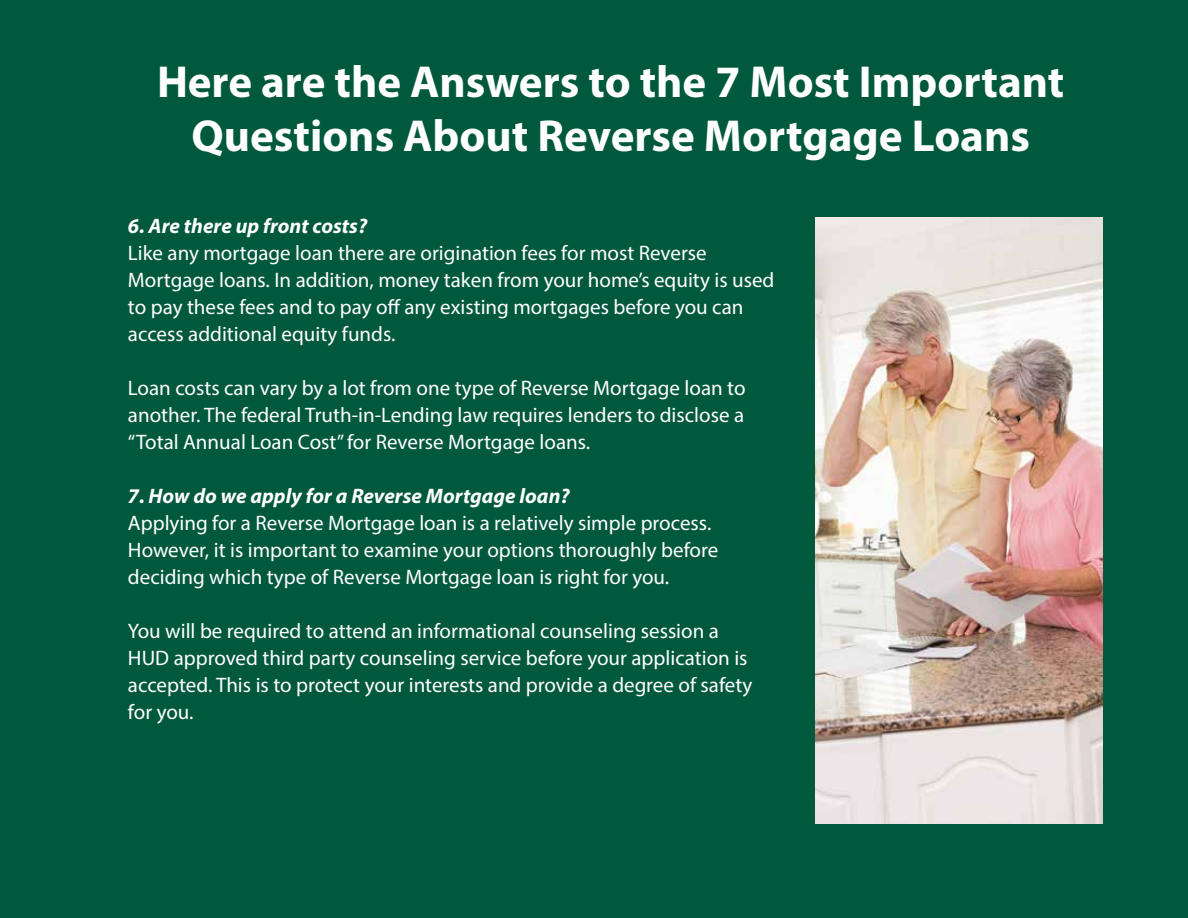
<style>
.page{position:relative;width:1188px;height:918px;background:#00583d}
.page>*{position:absolute;margin:0;border:0;box-sizing:border-box;transform-origin:0 0}
.t1{font:700 45px/54px "Myriad Pro";color:#fff;text-align:center}
.t2{font:21px/27px "Myriad Pro";color:#fff}
.t3{font:italic 700 21px "Myriad Pro";color:#fff}
</style>
<div class="page">
<img style="left:816px;top:217px;width:286px;height:606px">
<h1 class="t1" style="left:157px;top:54px;width:909px">Here are the Answers to the 7 Most Important<br>Questions About Reverse Mortgage Loans</h1>
<p class="t3" style="left:128px;top:212px;width:241px">6. Are there up front costs?</p>
<p class="t2" style="left:128px;top:239px;width:648px">Like any mortgage loan there are origination fees for most Reverse Mortgage loans. In addition, money taken from your home’s equity is used to pay these fees and to pay off any existing mortgages before you can access additional equity funds.</p>
<p class="t2" style="left:128px;top:374px;width:619px;text-align:justify">Loan costs can vary by a lot from one type of Reverse Mortgage loan to another. The federal Truth-in-Lending law requires lenders to disclose a “Total Annual Loan Cost” for Reverse Mortgage loans.</p>
<p class="t3" style="left:128px;top:482px;width:443px">7. How do we apply for a Reverse Mortgage loan?</p>
<p class="t2" style="left:128px;top:509px;width:592px">Applying for a Reverse Mortgage loan is a relatively simple process.<br>However, it is important to examine your options thoroughly before deciding which type of Reverse Mortgage loan is right for you.</p>
<p class="t2" style="left:128px;top:617px;width:626px">You will be required to attend an informational counseling session a HUD approved third party counseling service before your application is accepted. This is to protect your interests and provide a degree of safety for you.</p>
</div>
